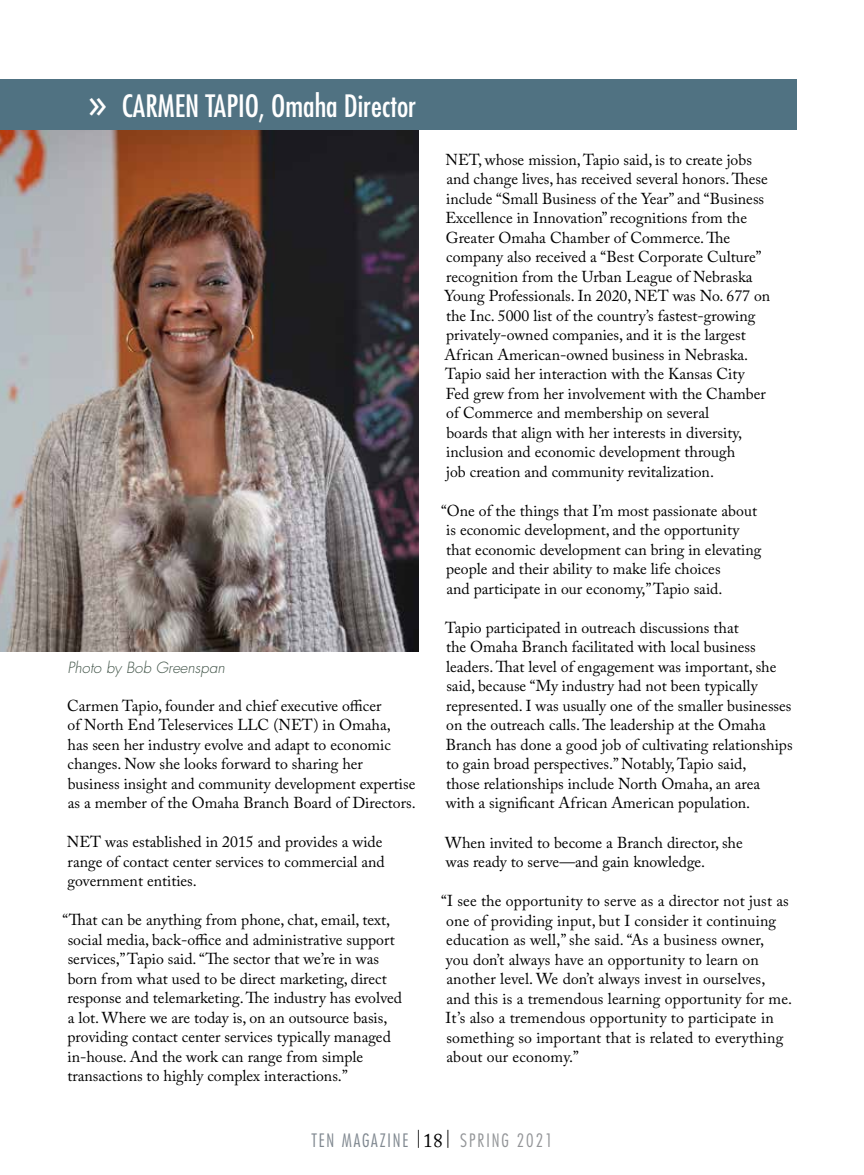
<style>
.page{position:relative;width:864px;height:1175px;background:#fff}
.page>*{position:absolute;margin:0;border:0;box-sizing:border-box;transform-origin:0 0}
.t1{font:condensed 30px "Futura Std";color:#fff}
.t2{font:300 condensed 18px "Futura Std";letter-spacing:.1em;color:#808890}
.t3{font:15.75px/19.5px "Adobe Caslon Pro";color:#000}
.t4{font:italic 300 15px "Futura Std";color:#415448}
.s1{font-stretch:normal;font-size:42px}
.s2{font-stretch:normal;color:#000}
.s3{font-family:"Adobe Caslon Pro";font-weight:400;font-stretch:normal;font-size:19.5px;color:#000}
.s4{color:#939598}
</style>
<div class="page">
<img style="left:0;top:130px;width:418px;height:521px">
<div style="left:0;top:80px;width:796px;height:50px;background:#507282"></div>
<h1 class="t1" style="left:87px;top:88px;width:331px"><span class="s1">»</span> CARMEN TAPIO, Omaha Director</h1>
<p class="t4" style="left:68px;top:658px;width:159px">Photo by Bob Greenspan</p>
<p class="t3" style="left:67px;top:695px;width:350px">Carmen Tapio, founder and chief executive officer<br>of North End Teleservices LLC (NET) in Omaha,<br>has seen her industry evolve and adapt to economic changes. Now she looks forward to sharing her business insight and community development expertise as a member of the Omaha Branch Board of Directors.</p>
<p class="t3" style="left:67px;top:832px;width:319px">NET was established in 2015 and provides a wide range of contact center services to commercial and government entities.</p>
<p class="t3" style="left:67px;top:910px;width:336px;text-indent:-5px">“That can be anything from phone, chat, email, text, social media, back-office and administrative support services,” Tapio said. “The sector that we’re in was born from what used to be direct marketing, direct response and telemarketing. The industry has evolved a lot. Where we are today is, on an outsource basis, providing contact center services typically managed in-house. And the work can range from simple transactions to highly complex interactions.”</p>
<p class="t3" style="left:445px;top:150px;width:327px">NET, whose mission, Tapio said, is to create jobs and change lives, has received several honors. These include “Small Business of the Year” and “Business Excellence in Innovation” recognitions from the Greater Omaha Chamber of Commerce. The company also received a “Best Corporate Culture” recognition from the Urban League of Nebraska Young Professionals. In 2020, NET was No. 677 on the Inc. 5000 list of the country’s fastest-growing privately-owned companies, and it is the largest African American-owned business in Nebraska.<br>Tapio said her interaction with the Kansas City Fed grew from her involvement with the Chamber of Commerce and membership on several<br>boards that align with her interests in diversity, inclusion and economic development through<br>job creation and community revitalization.</p>
<p class="t3" style="left:446px;top:500px;width:317px;text-indent:-5px">“One of the things that I’m most passionate about is economic development, and the opportunity that economic development can bring in elevating people and their ability to make life choices<br>and participate in our economy,” Tapio said.</p>
<p class="t3" style="left:445px;top:617px;width:349px">Tapio participated in outreach discussions that<br>the Omaha Branch facilitated with local business leaders. That level of engagement was important, she said, because “My industry had not been typically represented. I was usually one of the smaller businesses on the outreach calls. The leadership at the Omaha Branch has done a good job of cultivating relationships to gain broad perspectives.” Notably, Tapio said,<br>those relationships include North Omaha, an area<br>with a significant African American population.</p>
<p class="t3" style="left:445px;top:832px;width:299px">When invited to become a Branch director, she was ready to serve—and gain knowledge.</p>
<p class="t3" style="left:441px;top:890px;width:352px">“I see the opportunity to serve as a director not just as one of providing input, but I consider it continuing education as well,” she said. “As a business owner,<br>you don’t always have an opportunity to learn on another level. We don’t always invest in ourselves,<br>and this is a tremendous learning opportunity for me.<br>It’s also a tremendous opportunity to participate in something so important that is related to everything about our economy.”</p>
<p class="t2" style="left:311px;top:1128px;width:243px">TEN MAGAZINE <span class="s2">|</span><span class="s3">18</span><span class="s2">|</span> <span class="s4">SPRING 2021</span></p>
</div>
